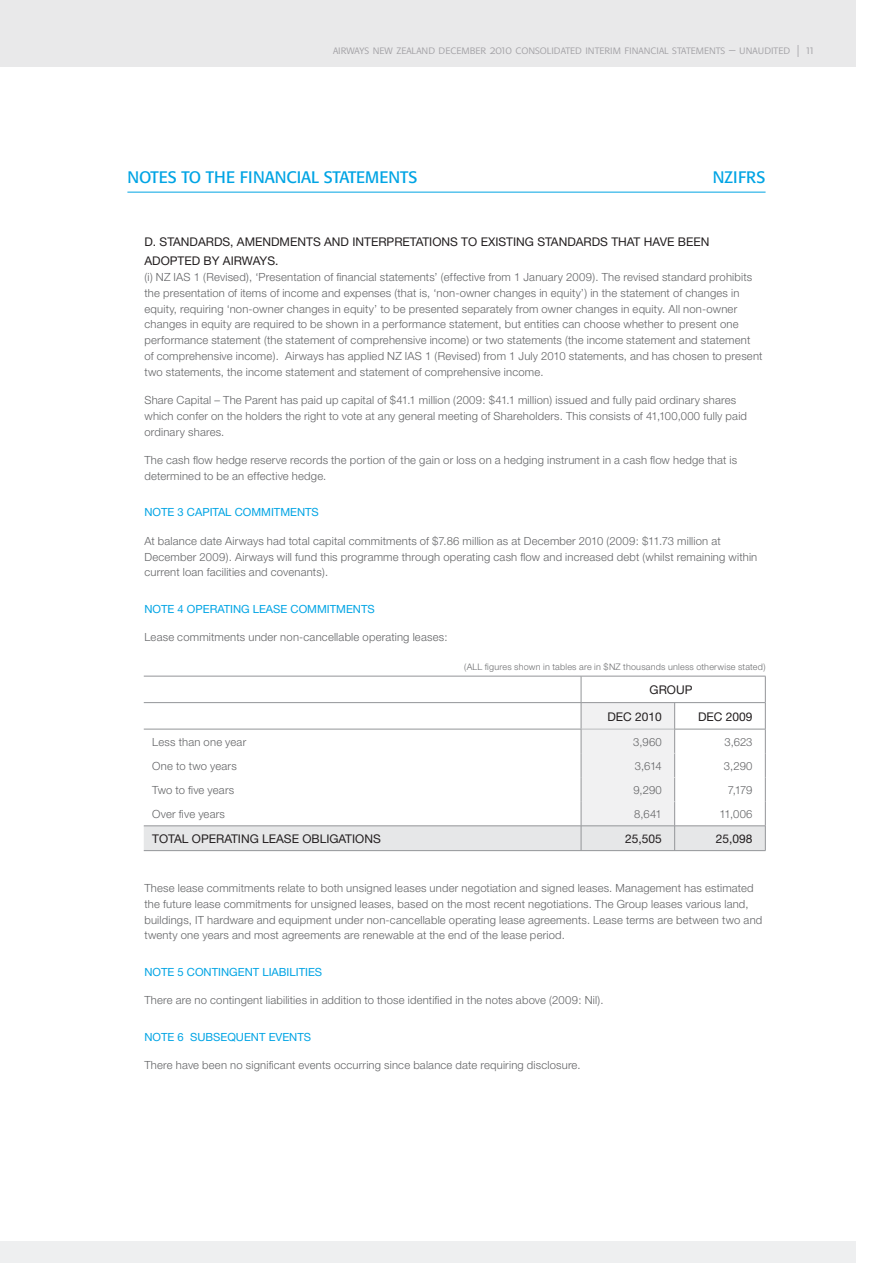
<style>
.page{position:relative;width:893px;height:1263px;background:#fff}
.page>*{position:absolute;margin:0;border:0;box-sizing:border-box;transform-origin:0 0}
.t1{font:16.5px "Formata";color:#00a4e4}
.t2{font:12px/19.5px "Helvetica Neue";color:#231f20}
.t3{font:12px "Formata Light SC";color:#a1a0a4}
.t4{font:300 11.25px/15.8px "Helvetica Neue";letter-spacing:.015em;color:#636466}
.t5{font:11.25px "Helvetica Neue";color:#00a4e4}
.t6{font:300 9px "Helvetica Neue";letter-spacing:.025em;color:#6d6e70}
</style>
<div class="page">
<div style="left:0;top:0;width:855px;height:67px;background:#e9e9ea"></div>
<div style="left:0;top:1241px;width:855px;height:22px;background:#eeeff0"></div>
<hr style="left:127px;top:192px;width:638px;height:1px;background:#00a4e4">
<svg style="left:144px;top:676px;width:622px;height:175px"></svg>
<p class="t3" style="left:333px;top:45px;width:482px">airways new zealand december 2010 consolidated interim financial statements – unaudited | 11</p>
<h1 class="t1" style="left:127px;top:170px;width:291px">NOTES TO THE FINANCIAL STATEMENTS</h1>
<h1 class="t1" style="left:713px;top:170px;width:54px">NZIFRS</h1>
<p class="t2" style="left:144px;top:233px;width:566px">D. STANDARDS, AMENDMENTS AND INTERPRETATIONS TO EXISTING STANDARDS THAT HAVE BEEN<br>ADOPTED BY AIRWAYS.</p>
<p class="t4" style="left:144px;top:270px;width:619px">(i) NZ IAS 1 (Revised), ‘Presentation of financial statements’ (effective from 1 January 2009). The revised standard prohibits the presentation of items of income and expenses (that is, ‘non-owner changes in equity’) in the statement of changes in equity, requiring ‘non-owner changes in equity’ to be presented separately from owner changes in equity. All non-owner changes in equity are required to be shown in a performance statement, but entities can choose whether to present one performance statement (the statement of comprehensive income) or two statements (the income statement and statement<br>of comprehensive income). Airways has applied NZ IAS 1 (Revised) from 1 July 2010 statements, and has chosen to present two statements, the income statement and statement of comprehensive income.</p>
<p class="t4" style="left:144px;top:393px;width:604px">Share Capital – The Parent has paid up capital of $41.1 million (2009: $41.1 million) issued and fully paid ordinary shares which confer on the holders the right to vote at any general meeting of Shareholders. This consists of 41,100,000 fully paid ordinary shares.</p>
<p class="t4" style="left:144px;top:453px;width:594px">The cash flow hedge reserve records the portion of the gain or loss on a hedging instrument in a cash flow hedge that is determined to be an effective hedge.</p>
<p class="t5" style="left:144px;top:508px;width:176px">NOTE 3 CAPITAL COMMITMENTS</p>
<p class="t4" style="left:144px;top:534px;width:614px">At balance date Airways had total capital commitments of $7.86 million as at December 2010 (2009: $11.73 million at<br>December 2009). Airways will fund this programme through operating cash flow and increased debt (whilst remaining within current loan facilities and covenants).</p>
<p class="t5" style="left:144px;top:605px;width:232px">NOTE 4 OPERATING LEASE COMMITMENTS</p>
<p class="t4" style="left:144px;top:631px;width:305px">Lease commitments under non-cancellable operating leases:</p>
<p class="t6" style="left:464px;top:663px;width:303px">(ALL figures shown in tables are in $NZ thousands unless otherwise stated)</p>
<p class="t2" style="left:649px;top:681px;width:44px">GROUP</p>
<p class="t2" style="left:607px;top:708px;width:56px">DEC 2010</p>
<p class="t2" style="left:698px;top:708px;width:56px">DEC 2009</p>
<p class="t4" style="left:152px;top:735px;width:95px">Less than one year</p>
<p class="t4" style="left:633px;top:735px;width:30px">3,960</p>
<p class="t4" style="left:724px;top:735px;width:30px">3,623</p>
<p class="t4" style="left:152px;top:759px;width:86px">One to two years</p>
<p class="t4" style="left:634px;top:759px;width:29px">3,614</p>
<p class="t4" style="left:724px;top:759px;width:30px">3,290</p>
<p class="t4" style="left:152px;top:783px;width:83px">Two to five years</p>
<p class="t4" style="left:633px;top:783px;width:30px">9,290</p>
<p class="t4" style="left:727px;top:783px;width:26px">7,179</p>
<p class="t4" style="left:152px;top:807px;width:74px">Over five years</p>
<p class="t4" style="left:634px;top:807px;width:29px">8,641</p>
<p class="t4" style="left:719px;top:807px;width:35px">11,006</p>
<p class="t2" style="left:152px;top:830px;width:230px">TOTAL OPERATING LEASE OBLIGATIONS</p>
<p class="t2" style="left:625px;top:830px;width:38px">25,505</p>
<p class="t2" style="left:715px;top:830px;width:38px">25,098</p>
<p class="t4" style="left:144px;top:881px;width:619px">These lease commitments relate to both unsigned leases under negotiation and signed leases. Management has estimated the future lease commitments for unsigned leases, based on the most recent negotiations. The Group leases various land, buildings, IT hardware and equipment under non-cancellable operating lease agreements. Lease terms are between two and twenty one years and most agreements are renewable at the end of the lease period.</p>
<p class="t5" style="left:144px;top:968px;width:179px">NOTE 5 CONTINGENT LIABILITIES</p>
<p class="t4" style="left:144px;top:994px;width:460px">There are no contingent liabilities in addition to those identified in the notes above (2009: Nil).</p>
<p class="t5" style="left:144px;top:1033px;width:168px">NOTE 6 SUBSEQUENT EVENTS</p>
<p class="t4" style="left:144px;top:1059px;width:437px">There have been no significant events occurring since balance date requiring disclosure.</p>
</div>
